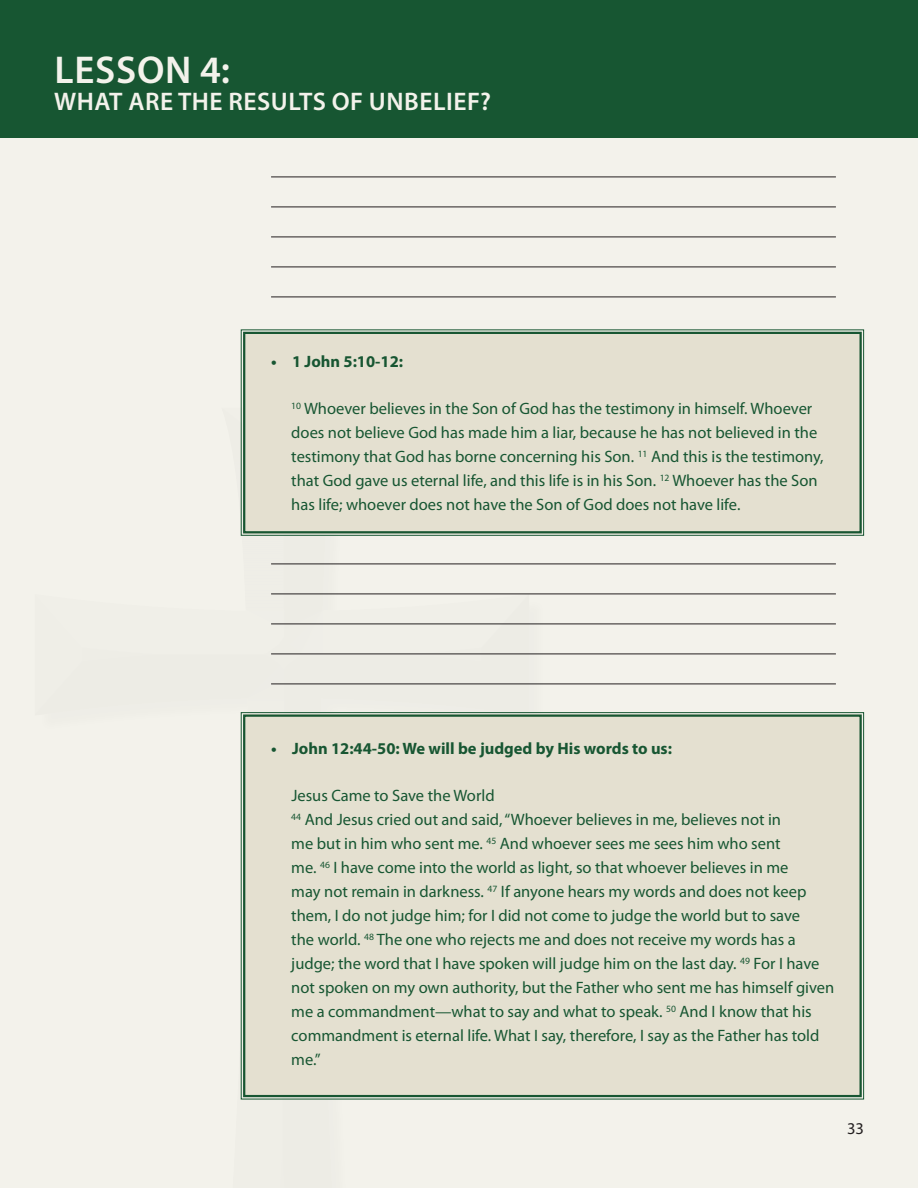
<style>
.page{position:relative;width:918px;height:1188px;background:#f3f2eb}
.page>*{position:absolute;margin:0;border:0;box-sizing:border-box;transform-origin:0 0}
.t1{font:600 38.85px "Myriad Pro";letter-spacing:.02em;color:#f3f2eb}
.t2{font:600 25.5px "Myriad Pro";letter-spacing:.02em;color:#f3f2eb}
.t3{font:16.5px/24px "Myriad Pro";color:#175632}
.t4{font:700 16.5px "Myriad Pro";color:#175632}
.t5{font:16.5px "Myriad Pro";color:#231f20}
</style>
<div class="page">
<div style="left:0;top:0;width:918px;height:138px;background:#175632"></div>
<div style="left:240px;top:712px;width:624px;height:388px;background:#e4e0d0"></div>
<div style="left:243px;top:715px;width:619px;height:382px;border:2px solid #175632"></div>
<div style="left:240px;top:329px;width:624px;height:207px;background:#e4e0d0"></div>
<div style="left:243px;top:332px;width:619px;height:201px;border:2px solid #175632"></div>
<hr style="left:271px;top:177px;width:565px;height:1px;background:#231f20">
<hr style="left:271px;top:207px;width:565px;height:1px;background:#231f20">
<hr style="left:271px;top:237px;width:565px;height:1px;background:#231f20">
<hr style="left:271px;top:267px;width:565px;height:1px;background:#231f20">
<hr style="left:271px;top:297px;width:565px;height:1px;background:#231f20">
<hr style="left:271px;top:564px;width:565px;height:1px;background:#231f20">
<hr style="left:271px;top:594px;width:565px;height:1px;background:#231f20">
<hr style="left:271px;top:624px;width:565px;height:1px;background:#231f20">
<hr style="left:271px;top:654px;width:565px;height:1px;background:#231f20">
<hr style="left:271px;top:684px;width:565px;height:1px;background:#231f20">
<h1 class="t1" style="left:54px;top:45px;width:177px">LESSON 4:</h1>
<h2 class="t2" style="left:54px;top:85px;width:438px">WHAT ARE THE RESULTS OF UNBELIEF?</h2>
<p class="t4" style="left:271px;top:351px;width:134px">• 1 John 5:10-12:</p>
<p class="t3" style="left:291px;top:396px;width:534px"><sup>10</sup> Whoever believes in the Son of God has the testimony in himself. Whoever does not believe God has made him a liar, because he has not believed in the testimony that God has borne concerning his Son. <sup>11</sup> And this is the testimony, that God gave us eternal life, and this life is in his Son. <sup>12</sup> Whoever has the Son has life; whoever does not have the Son of God does not have life.</p>
<p class="t4" style="left:271px;top:738px;width:403px">• John 12:44-50: We will be judged by His words to us:</p>
<p class="t3" style="left:291px;top:784px;width:544px">Jesus Came to Save the World<br><sup>44</sup> And Jesus cried out and said, “Whoever believes in me, believes not in<br>me but in him who sent me. <sup>45</sup> And whoever sees me sees him who sent<br>me. <sup>46</sup> I have come into the world as light, so that whoever believes in me<br>may not remain in darkness. <sup>47</sup> If anyone hears my words and does not keep them, I do not judge him; for I did not come to judge the world but to save<br>the world. <sup>48</sup> The one who rejects me and does not receive my words has a judge; the word that I have spoken will judge him on the last day. <sup>49</sup> For I have not spoken on my own authority, but the Father who sent me has himself given me a commandment—what to say and what to speak. <sup>50</sup> And I know that his commandment is eternal life. What I say, therefore, I say as the Father has told me.”</p>
<p class="t5" style="left:847px;top:1119px;width:18px">33</p>
</div>
